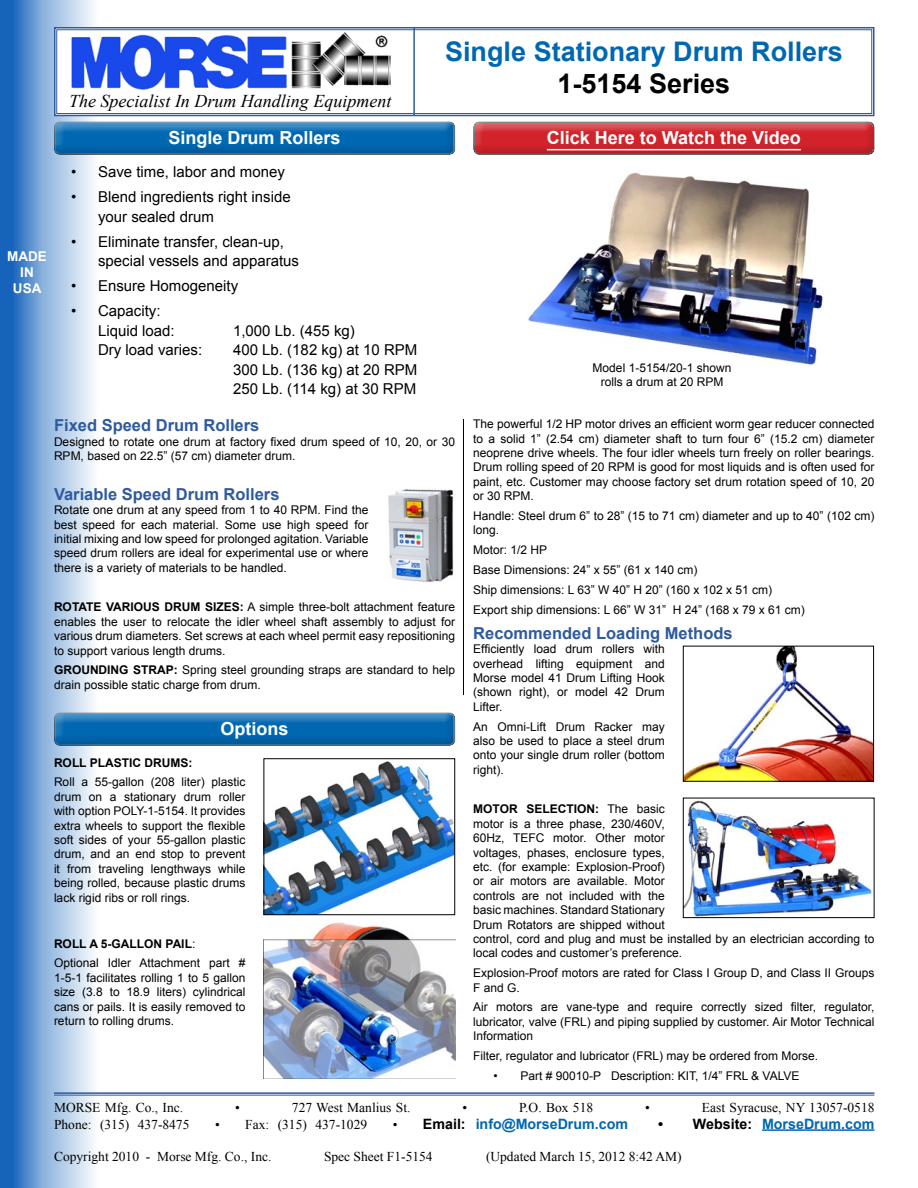
<style>
.page{position:relative;width:918px;height:1188px;background:#fff}
.page>*{position:absolute;margin:0;border:0;box-sizing:border-box;transform-origin:0 0}
.t1{font:700 27px "Arial";color:#0067b1}
.t2{font:700 27px "Arial";color:#000}
.t3{font:700 18px "Arial";color:#fff}
.t4{font:italic 18px "Times New Roman";color:#000}
.t5{font:700 16.5px "Arial";color:#2f5a9f}
.t6{font:15px/19.5px "Arial";color:#000}
.t7{font:700 14.25px "Arial";color:#0067b1}
.t8{font:13.5px "Times New Roman";color:#000}
.t9{font:700 13.5px/16.2px "Arial";color:#fff;text-align:center}
.t10{font:12px/14.4px "Arial";color:#000;text-align:justify}
.t11{font:700 12px "Arial";color:#000}
.s1{font-weight:700}
.s2{font-family:"Times New Roman";font-weight:400;font-size:13.5px;color:#000}
.s3{color:#000}
</style>
<div class="page">
<img style="left:0;top:0;width:202px;height:1188px">
<svg style="left:53px;top:26px;width:822px;height:91px"></svg>
<div style="left:56px;top:29px;width:816px;height:85px;border:1px solid #2f5a9f"></div>
<img style="left:69px;top:32px;width:324px;height:58px">
<hr style="left:413px;top:27px;width:2px;height:88px;background:#2f5a9f">
<hr style="left:762px;top:1129px;width:113px;height:2px;background:#0067b1">
<hr style="left:54px;top:1092px;width:820px;height:2px;background:#2f5a9f">
<hr style="left:54px;top:1095px;width:820px;height:1px;background:#2f5a9f">
<img style="left:528px;top:172px;width:295px;height:193px">
<div style="left:460px;top:418px;width:5px;height:280px;background:#808080;opacity:.75"></div>
<div style="left:52px;top:120px;width:404px;height:37px;background:#000;opacity:.49"></div>
<div style="left:472px;top:120px;width:404px;height:37px;background:#000;opacity:.49"></div>
<hr style="left:547px;top:149px;width:254px;height:1px;background:#fff">
<img style="left:264px;top:922px;width:191px;height:157px">
<img style="left:266px;top:761px;width:187px;height:152px">
<div style="left:264px;top:758px;width:191px;height:157px;border:1px solid #000"></div>
<div style="left:52px;top:711px;width:404px;height:37px;background:#000;opacity:.49"></div>
<img style="left:388px;top:489px;width:66px;height:93px">
<img style="left:685px;top:648px;width:187px;height:132px">
<div style="left:683px;top:646px;width:191px;height:136px;border:1px solid #000"></div>
<img style="left:685px;top:800px;width:187px;height:116px">
<div style="left:683px;top:798px;width:191px;height:120px;border:1px solid #000"></div>
<p class="t9" style="left:7px;top:248px;width:41px">MADE<br>IN<br>USA</p>
<h2 class="t4" style="left:69px;top:89px;width:324px">The Specialist In Drum Handling Equipment</h2>
<h1 class="t1" style="left:445px;top:33px;width:399px">Single Stationary Drum Rollers</h1>
<h1 class="t2" style="left:558px;top:66px;width:174px">1-5154 Series</h1>
<h2 class="t3" style="left:169px;top:125px;width:174px">Single Drum Rollers</h2>
<h2 class="t3" style="left:547px;top:125px;width:256px">Click Here to Watch the Video</h2>
<p class="t6" style="left:71px;top:163px;width:215px">• Save time, labor and money</p>
<p class="t6" style="left:98px;top:187px;width:194px;text-indent:-27px">• Blend ingredients right inside your sealed drum</p>
<p class="t6" style="left:98px;top:232px;width:202px;text-indent:-27px">• Eliminate transfer, clean-up, special vessels and apparatus</p>
<p class="t6" style="left:71px;top:276px;width:169px">• Ensure Homogeneity</p>
<p class="t6" style="left:98px;top:301px;width:78px;text-indent:-27px">• Capacity:<br>Liquid load:</p>
<p class="t6" style="left:233px;top:321px;width:123px">1,000 Lb. (455 kg)</p>
<p class="t6" style="left:98px;top:340px;width:106px">Dry load varies:</p>
<p class="t6" style="left:233px;top:340px;width:186px;text-align:justify">400 Lb. (182 kg) at 10 RPM 300 Lb. (136 kg) at 20 RPM 250 Lb. (114 kg) at 30 RPM</p>
<p class="t10" style="left:593px;top:361px;width:140px;text-align:center">Model 1-5154/20-1 shown rolls a drum at 20 RPM</p>
<h3 class="t5" style="left:54px;top:415px;width:207px">Fixed Speed Drum Rollers</h3>
<p class="t10" style="left:54px;top:435px;width:403px">Designed to rotate one drum at factory fixed drum speed of 10, 20, or 30<br>RPM, based on 22.5” (57 cm) diameter drum.</p>
<h3 class="t5" style="left:54px;top:483px;width:227px">Variable Speed Drum Rollers</h3>
<p class="t10" style="left:54px;top:503px;width:316px">Rotate one drum at any speed from 1 to 40 RPM. Find the best speed for each material. Some use high speed for initial mixing and low speed for prolonged agitation. Variable speed drum rollers are ideal for experimental use or where there is a variety of materials to be handled.</p>
<p class="t10" style="left:54px;top:600px;width:403px"><span class="s1">ROTATE VARIOUS DRUM SIZES:</span> A simple three-bolt attachment feature enables the user to relocate the idler wheel shaft assembly to adjust for various drum diameters. Set screws at each wheel permit easy repositioning to support various length drums.</p>
<p class="t10" style="left:54px;top:663px;width:403px"><span class="s1">GROUNDING STRAP:</span> Spring steel grounding straps are standard to help drain possible static charge from drum.</p>
<h2 class="t3" style="left:221px;top:716px;width:70px">Options</h2>
<p class="t11" style="left:54px;top:754px;width:140px">ROLL PLASTIC DRUMS:</p>
<p class="t10" style="left:54px;top:775px;width:193px">Roll a 55-gallon (208 liter) plastic drum on a stationary drum roller with option POLY-1-5154. It provides extra wheels to support the flexible soft sides of your 55-gallon plastic drum, and an end stop to prevent it from traveling lengthways while being rolled, because plastic drums lack rigid ribs or roll rings.</p>
<p class="t10" style="left:54px;top:934px;width:193px;line-height:19.8px"><span class="s1">ROLL A 5-GALLON PAIL</span>:<br>Optional Idler Attachment part #</p>
<p class="t10" style="left:54px;top:970px;width:193px">1-5-1 facilitates rolling 1 to 5 gallon size (3.8 to 18.9 liters) cylindrical cans or pails. It is easily removed to return to rolling drums.</p>
<p class="t10" style="left:473px;top:417px;width:403px">The powerful 1/2 HP motor drives an efficient worm gear reducer connected to a solid 1” (2.54 cm) diameter shaft to turn four 6” (15.2 cm) diameter neoprene drive wheels. The four idler wheels turn freely on roller bearings.<br>Drum rolling speed of 20 RPM is good for most liquids and is often used for paint, etc. Customer may choose factory set drum rotation speed of 10, 20 or 30 RPM.</p>
<p class="t10" style="left:473px;top:509px;width:403px">Handle: Steel drum 6” to 28” (15 to 71 cm) diameter and up to 40” (102 cm) long.</p>
<p class="t10" style="left:473px;top:540px;width:333px;line-height:19.8px;text-align:left">Motor: 1/2 HP<br>Base Dimensions: 24” x 55” (61 x 140 cm)<br>Ship dimensions: L 63” W 40” H 20” (160 x 102 x 51 cm)<br>Export ship dimensions: L 66” W 31” H 24” (168 x 79 x 61 cm)</p>
<h3 class="t5" style="left:473px;top:622px;width:261px">Recommended Loading Methods</h3>
<p class="t10" style="left:473px;top:642px;width:193px">Efficiently load drum rollers with overhead lifting equipment and Morse model 41 Drum Lifting Hook (shown right), or model 42 Drum Lifter.</p>
<p class="t10" style="left:473px;top:719px;width:193px">An Omni-Lift Drum Racker may also be used to place a steel drum onto your single drum roller (bottom right).</p>
<p class="t10" style="left:473px;top:802px;width:403px;text-align:left"><span class="s1">MOTOR SELECTION:</span> The basic<br>motor is a three phase, 230/460V,<br>60Hz, TEFC motor. Other motor<br>voltages, phases, enclosure types,<br>etc. (for example: Explosion-Proof)<br>or air motors are available. Motor<br>controls are not included with the<br>basic machines. Standard Stationary<br>Drum Rotators are shipped without<br>control, cord and plug and must be installed by an electrician according to local codes and customer’s preference.</p>
<p class="t10" style="left:473px;top:966px;width:403px">Explosion-Proof motors are rated for Class I Group D, and Class II Groups<br>F and G.</p>
<p class="t10" style="left:473px;top:1000px;width:403px">Air motors are vane-type and require correctly sized filter, regulator, lubricator, valve (FRL) and piping supplied by customer. Air Motor Technical Information</p>
<p class="t10" style="left:473px;top:1049px;width:346px">Filter, regulator and lubricator (FRL) may be ordered from Morse.</p>
<p class="t10" style="left:494px;top:1068px;width:308px">• Part # 90010-P Description: KIT, 1/4” FRL &amp; VALVE</p>
<p class="t8" style="left:54px;top:1098px;width:131px">MORSE Mfg. Co., Inc.</p>
<p class="t8" style="left:235px;top:1098px;width:6px">•</p>
<p class="t8" style="left:292px;top:1098px;width:120px">727 West Manlius St.</p>
<p class="t8" style="left:463px;top:1098px;width:6px">•</p>
<p class="t8" style="left:519px;top:1098px;width:75px">P.O. Box 518</p>
<p class="t8" style="left:645px;top:1098px;width:6px">•</p>
<p class="t8" style="left:702px;top:1098px;width:174px">East Syracuse, NY 13057-0518</p>
<p class="t8" style="left:54px;top:1115px;width:137px">Phone: (315) 437-8475</p>
<p class="t8" style="left:215px;top:1115px;width:154px">• Fax: (315) 437-1029</p>
<p class="t7" style="left:393px;top:1114px;width:237px"><span class="s2">•</span> <span class="s3">Email:</span> info@MorseDrum.com</p>
<p class="t7" style="left:658px;top:1114px;width:218px"><span class="s3">• Website:</span> MorseDrum.com</p>
<p class="t8" style="left:54px;top:1147px;width:219px">Copyright 2010 - Morse Mfg. Co., Inc.</p>
<p class="t8" style="left:324px;top:1147px;width:110px">Spec Sheet F1-5154</p>
<p class="t8" style="left:486px;top:1147px;width:197px">(Updated March 15, 2012 8:42 AM)</p>
</div>
